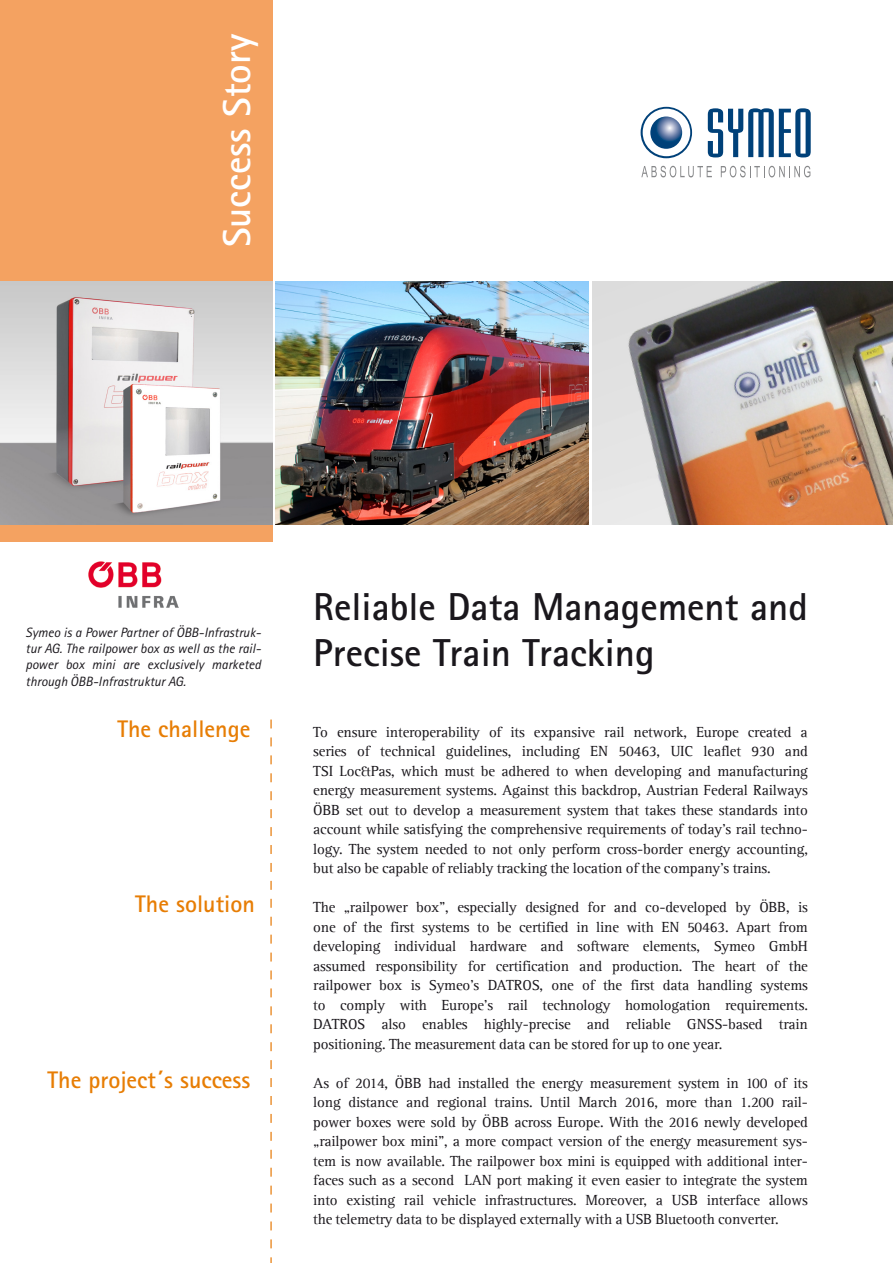
<style>
.page{position:relative;width:893px;height:1263px;background:#fff}
.page>*{position:absolute;margin:0;border:0;box-sizing:border-box;transform-origin:0 0}
.t1{font:700 39px/46.5px "Agfa Rotis Sans Serif";color:#1a171c}
.t2{font:700 39px "Agfa Rotis Sans Serif";color:#fff}
.t3{font:700 24px "Agfa Rotis Sans Serif";color:#e77d04}
.t4{font:15px/19.5px "Agfa Rotis Serif";letter-spacing:-.01em;color:#1a171c;text-align:justify}
.t5{font:italic 13.5px/16.2px "Agfa Rotis Sans Serif";color:#1a171c;text-align:justify}
</style>
<div class="page">
<svg style="left:708px;top:108px;width:103px;height:49px"></svg>
<svg style="left:641px;top:166px;width:71px;height:11px"></svg>
<svg style="left:721px;top:166px;width:89px;height:11px"></svg>
<svg style="left:641px;top:107px;width:51px;height:51px"></svg>
<svg style="left:270px;top:719px;width:2px;height:544px"></svg>
<div style="left:0;top:0;width:272px;height:541px;background:#f4a261"></div>
<img style="left:592px;top:282px;width:301px;height:242px">
<img style="left:276px;top:282px;width:313px;height:242px">
<img style="left:0;top:282px;width:272px;height:242px">
<img style="left:89px;top:561px;width:90px;height:46px">
<h1 class="t2" style="left:212px;top:247px;width:215px;rotate:-90deg">Success Story</h1>
<p class="t5" style="left:26px;top:624px;width:237px">Symeo is a Power Partner of ÖBB-Infrastruk&shy;tur AG. The railpower box as well as the rail&shy;power box mini are exclusively marketed through ÖBB-Infrastruktur AG.</p>
<h2 class="t3" style="left:117px;top:713px;width:134px">The challenge</h2>
<h2 class="t3" style="left:135px;top:889px;width:121px">The solution</h2>
<h2 class="t3" style="left:48px;top:1064px;width:204px">The project´s success</h2>
<h1 class="t1" style="left:313px;top:582px;width:496px">Reliable Data Management and<br>Precise Train Tracking</h1>
<p class="t4" style="left:313px;top:722px;width:496px">To ensure interoperability of its expansive rail network, Europe created a series of technical guidelines, including EN 50463, UIC leaflet 930 and TSI Loc&amp;Pas, which must be adhered to when developing and manufacturing energy measurement systems. Against this backdrop, Austrian Federal Railways ÖBB set out to develop a measurement system that takes these standards into account while satisfying the comprehensive requirements of today’s rail techno&shy;logy. The system needed to not only perform cross-border energy accounting, but also be capable of reliably tracking the location of the company’s trains.</p>
<p class="t4" style="left:313px;top:897px;width:496px">The „railpower box”, especially designed for and co-developed by ÖBB, is one of the first systems to be certified in line with EN 50463. Apart from developing individual hardware and software elements, Symeo GmbH assumed responsibility for certification and production. The heart of the railpower box is Symeo’s DATROS, one of the first data handling systems to comply with Europe’s rail technology homologation requirements.<br>DATROS also enables highly-precise and reliable GNSS-based train positioning. The measurement data can be stored for up to one year.</p>
<p class="t4" style="left:313px;top:1073px;width:496px">As of 2014, ÖBB had installed the energy measurement system in 100 of its long distance and regional trains. Until March 2016, more than 1.200 rail&shy;power boxes were sold by ÖBB across Europe. With the 2016 newly developed „railpower box mini”, a more compact version of the energy measurement sys&shy;tem is now available. The railpower box mini is equipped with additional inter&shy;faces such as a second LAN port making it even easier to integrate the system into existing rail vehicle infrastructures. Moreover, a USB interface allows the telemetry data to be displayed externally with a USB Bluetooth converter.</p>
</div>
